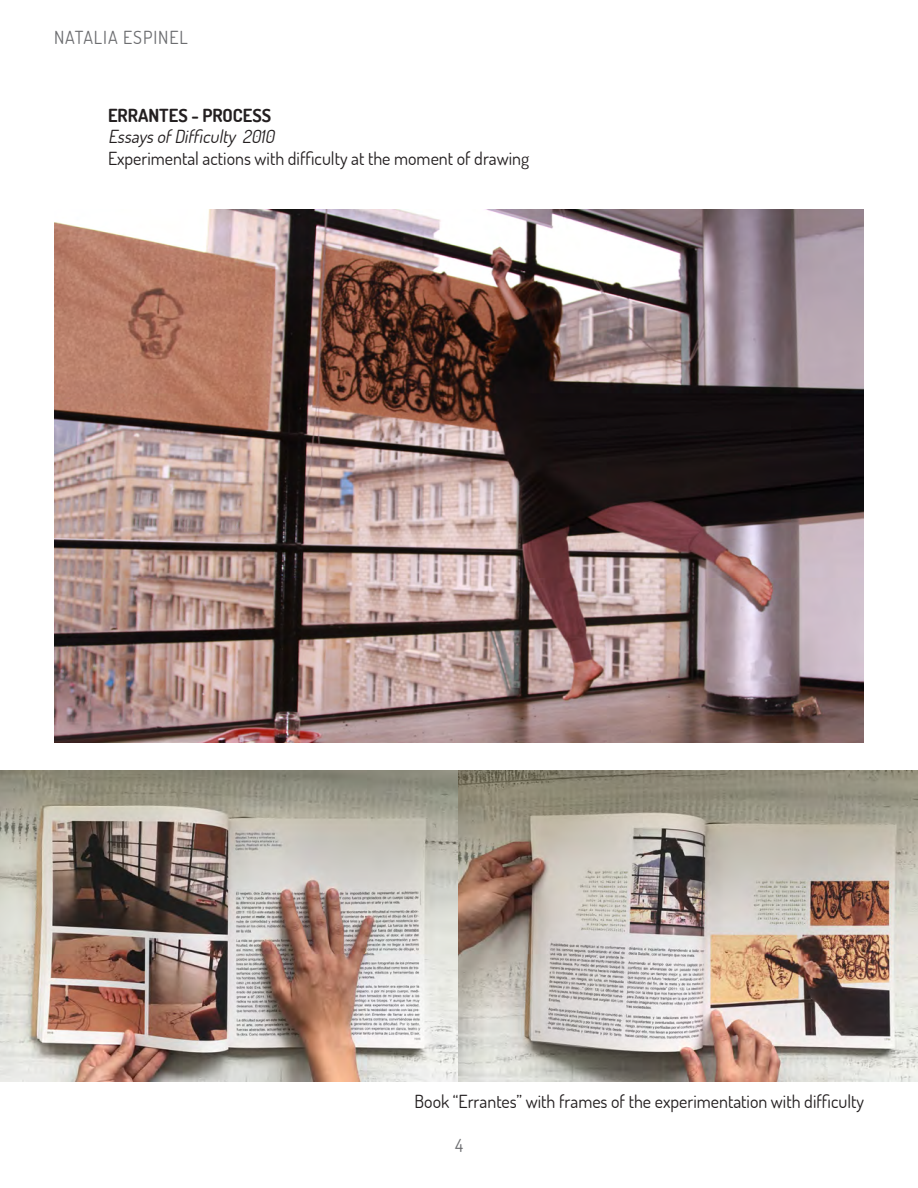
<style>
.page{position:relative;width:918px;height:1188px;background:#fff}
.page>*{position:absolute;margin:0;border:0;box-sizing:border-box;transform-origin:0 0}
.t1{font:18px "Dosis";color:#231f20}
.t2{font:italic 18px "Dosis";color:#231f20}
.t3{font:700 18px "Dosis";color:#231f20}
.t4{font:18px "Dosis";letter-spacing:.05em;color:#6c6d70}
</style>
<div class="page">
<img style="left:0;top:770px;width:918px;height:311px">
<img style="left:54px;top:209px;width:810px;height:534px">
<p class="t4" style="left:54px;top:26px;width:135px">NATALIA ESPINEL</p>
<p class="t3" style="left:108px;top:104px;width:165px">ERRANTES - PROCESS</p>
<p class="t2" style="left:108px;top:125px;width:172px">EssaysofDifficulty 2010</p>
<p class="t1" style="left:108px;top:147px;width:423px">Experimental actions with difficulty at the moment of drawing</p>
<p class="t1" style="left:415px;top:1089px;width:451px">Book “Errantes” with frames of the experimentation with difficulty</p>
<p class="t4" style="left:455px;top:1134px;width:9px">4</p>
</div>
